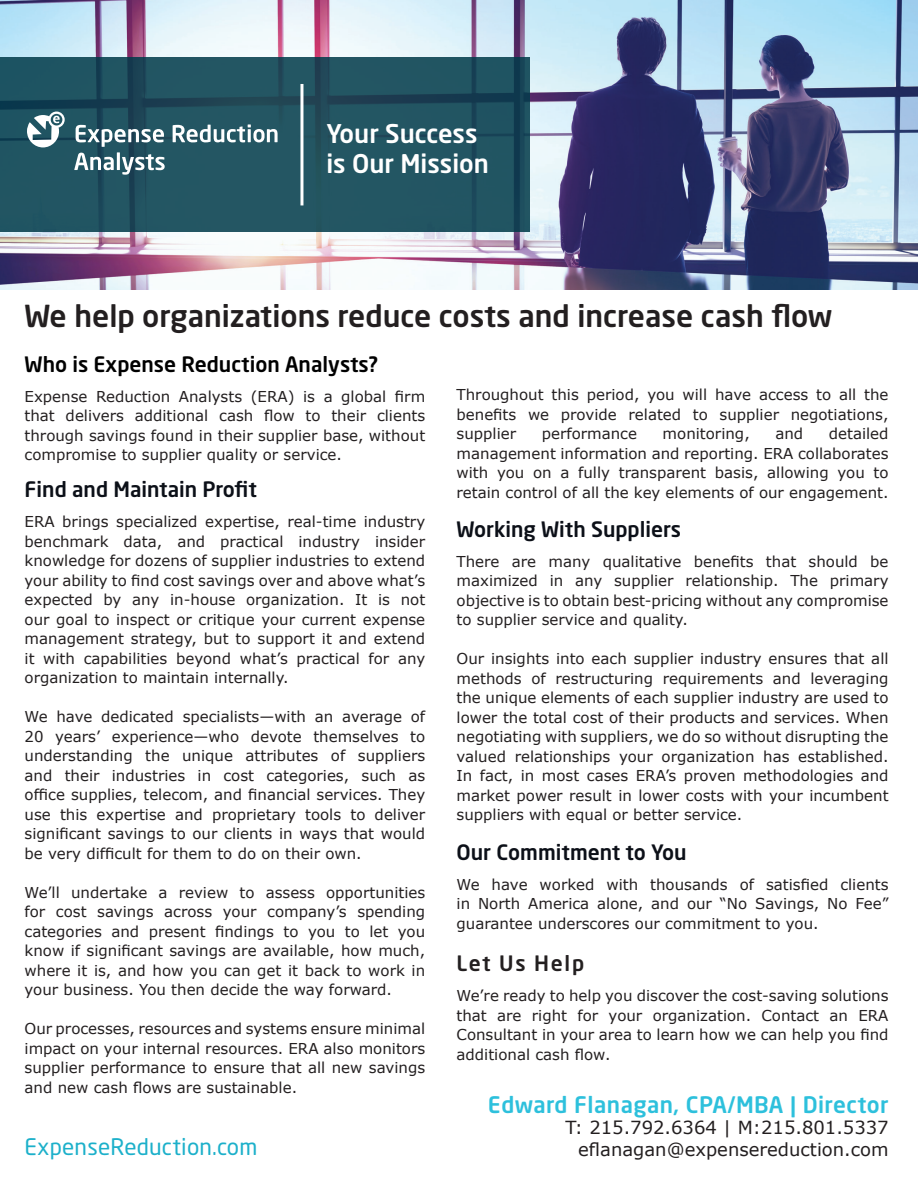
<style>
.page{position:relative;width:918px;height:1188px;background:#fff}
.page>*{position:absolute;margin:0;border:0;box-sizing:border-box;transform-origin:0 0}
.t1{font:500 30px "Neo Sans Std";color:#231f20}
.t2{font:500 25.5px/30.6px "Neo Sans Std";color:#fff}
.t3{font:500 22.5px "Neo Sans Std";letter-spacing:.02em;color:#2dc0dc}
.t4{font:22.5px "Neo Sans Std";letter-spacing:.01em;color:#1cb0ca}
.t5{font:500 21px "Neo Sans Std";color:#0c1018}
.t6{font:500 21px "Neo Sans Std";color:#000}
.t7{font:500 21px "Neo Sans Std";letter-spacing:.08em;color:#231f20}
.t8{font:18px "Verdana";color:#231f20}
.t9{font:15px/19.5px "Verdana";color:#231f20;text-align:justify}
</style>
<div class="page">
<img style="left:0;top:0;width:918px;height:289px">
<svg style="left:0;top:58px;width:529px;height:174px;background:#215260"></svg>
<svg style="left:76px;top:125px;width:88px;height:22px"></svg>
<svg style="left:173px;top:124px;width:105px;height:18px"></svg>
<svg style="left:74px;top:153px;width:40px;height:17px"></svg>
<hr style="left:117px;top:152px;width:3px;height:18px;background:#fff">
<svg style="left:122px;top:154px;width:43px;height:21px"></svg>
<svg style="left:27px;top:112px;width:38px;height:35px"></svg>
<hr style="left:300px;top:84px;width:3px;height:121px;background:#fff">
<p class="t2" style="left:326px;top:118px;width:164px">Your Success is Our Mission</p>
<p class="t1" style="left:25px;top:297px;width:809px">We help organizations reduce costs and increase cash flow</p>
<p class="t6" style="left:25px;top:351px;width:355px">Who is Expense Reduction Analysts?</p>
<p class="t9" style="left:25px;top:387px;width:402px">Expense Reduction Analysts (ERA) is a global firm that delivers additional cash flow to their clients through savings found in their supplier base, without compromise to supplier quality or service.</p>
<p class="t5" style="left:25px;top:476px;width:234px">Find and Maintain Profit</p>
<p class="t9" style="left:25px;top:512px;width:402px">ERA brings specialized expertise, real-time industry benchmark data, and practical industry insider knowledge for dozens of supplier industries to extend your ability to find cost savings over and above what’s expected by any in-house organization. It is not our goal to inspect or critique your current expense management strategy, but to support it and extend it with capabilities beyond what’s practical for any organization to maintain internally.</p>
<p class="t9" style="left:25px;top:707px;width:402px">We have dedicated specialists—with an average of 20 years’ experience—who devote themselves to understanding the unique attributes of suppliers and their industries in cost categories, such as office supplies, telecom, and financial services. They use this expertise and proprietary tools to deliver significant savings to our clients in ways that would be very difficult for them to do on their own.</p>
<p class="t9" style="left:25px;top:883px;width:402px">We’ll undertake a review to assess opportunities for cost savings across your company’s spending categories and present findings to you to let you know if significant savings are available, how much, where it is, and how you can get it back to work in your business. You then decide the way forward.</p>
<p class="t9" style="left:25px;top:1019px;width:402px">Our processes, resources and systems ensure minimal impact on your internal resources. ERA also monitors supplier performance to ensure that all new savings and new cash flows are sustainable.</p>
<p class="t4" style="left:25px;top:1133px;width:234px">ExpenseReduction.com</p>
<p class="t9" style="left:457px;top:385px;width:434px">Throughout this period, you will have access to all the benefits we provide related to supplier negotiations, supplier</p>
<p class="t9" style="left:542px;top:424px;width:97px">performance</p>
<p class="t9" style="left:663px;top:424px;width:89px">monitoring,</p>
<p class="t9" style="left:775px;top:424px;width:29px">and</p>
<p class="t9" style="left:457px;top:424px;width:434px;text-indent:372px">detailed management information and reporting. ERA collaborates with you on a fully transparent basis, allowing you to retain control of all the key elements of our engagement.</p>
<p class="t5" style="left:457px;top:516px;width:226px">Working With Suppliers</p>
<p class="t9" style="left:457px;top:552px;width:434px">There are many qualitative benefits that should be maximized in any supplier relationship. The primary objective is to obtain best-pricing without any compromise to supplier service and quality.</p>
<p class="t9" style="left:457px;top:649px;width:434px">Our insights into each supplier industry ensures that all methods of restructuring requirements and leveraging the unique elements of each supplier industry are used to lower the total cost of their products and services. When negotiating with suppliers, we do so without disrupting the valued relationships your organization has established.<br>In fact, in most cases ERA’s proven methodologies and market power result in lower costs with your incumbent suppliers with equal or better service.</p>
<p class="t5" style="left:457px;top:839px;width:232px">Our Commitment to You</p>
<p class="t9" style="left:457px;top:875px;width:434px">We have worked with thousands of satisfied clients in North America alone, and our “No Savings, No Fee” guarantee underscores our commitment to you.</p>
<p class="t7" style="left:457px;top:950px;width:129px">Let Us Help</p>
<p class="t9" style="left:457px;top:986px;width:434px">We’re ready to help you discover the cost-saving solutions that are right for your organization. Contact an ERA Consultant in your area to learn how we can help you find additional cash flow.</p>
<p class="t3" style="left:488px;top:1090px;width:402px">Edward Flanagan, CPA/MBA | Director</p>
<p class="t8" style="left:566px;top:1116px;width:325px">T: 215.792.6364 | M:215.801.5337</p>
<p class="t8" style="left:578px;top:1138px;width:312px">eflanagan@expensereduction.com</p>
</div>
